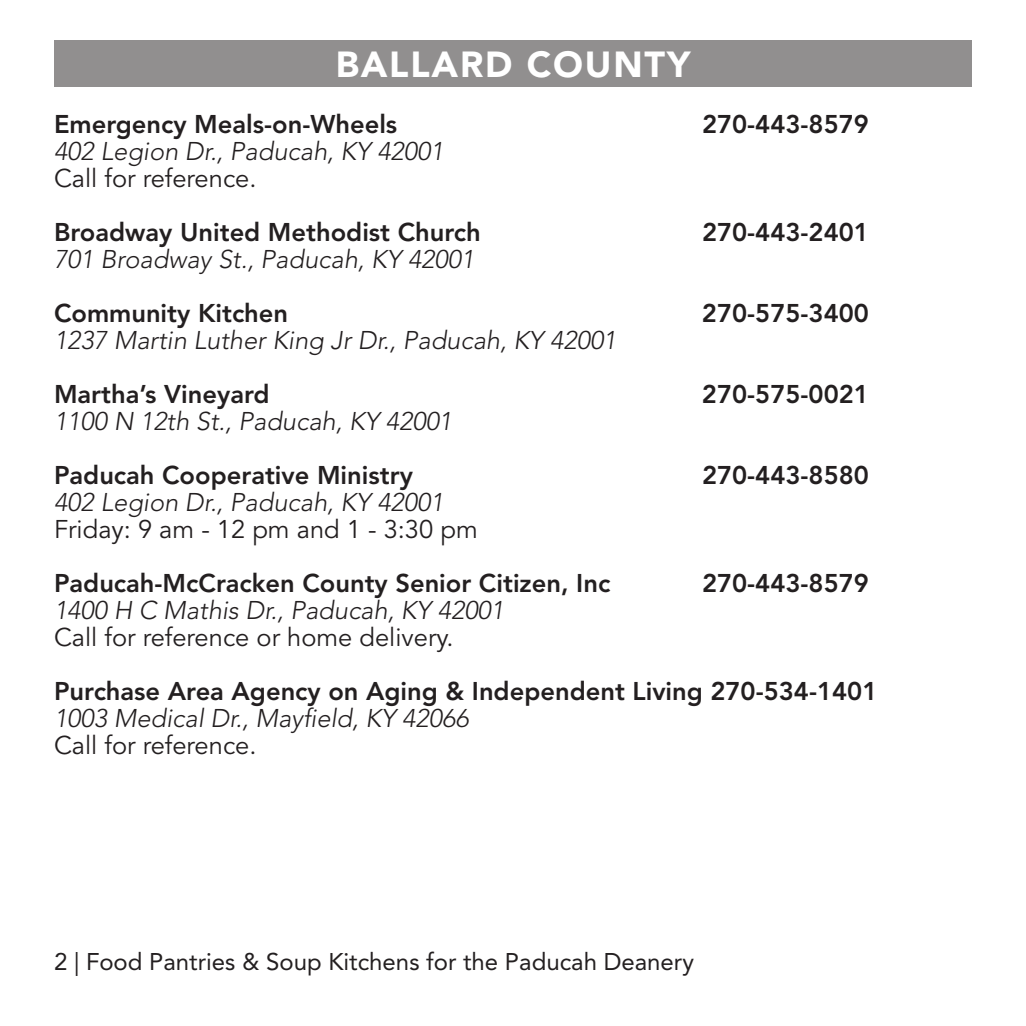
<style>
.page{position:relative;width:1026px;height:1026px;background:#fff}
.page>*{position:absolute;margin:0;border:0;box-sizing:border-box;transform-origin:0 0}
.t1{font:900 36px "Avenir LT Std";letter-spacing:.05em;color:#fff}
.t2{font:800 25.5px "Avenir LT Std";color:#231f20}
.t3{font:italic 300 25.5px "Avenir LT Std";color:#231f20}
.t4{font:25.5px "Avenir LT Std";color:#231f20}
.t5{font:24px "Avenir LT Std";color:#231f20}
</style>
<div class="page">
<div style="left:54px;top:40px;width:918px;height:47px;background:#918f8f"></div>
<h1 class="t1" style="left:336px;top:43px;width:356px">BALLARD COUNTY</h1>
<p class="t2" style="left:54px;top:114px;width:345px">Emergency Meals-on-Wheels</p>
<p class="t2" style="left:702px;top:114px;width:169px">270-443-8579</p>
<p class="t3" style="left:54px;top:141px;width:391px">402 Legion Dr., Paducah, KY 42001</p>
<p class="t4" style="left:54px;top:168px;width:204px">Call for reference.</p>
<p class="t2" style="left:54px;top:222px;width:428px">Broadway United Methodist Church</p>
<p class="t2" style="left:702px;top:222px;width:169px">270-443-2401</p>
<p class="t3" style="left:54px;top:249px;width:422px">701 Broadway St., Paducah, KY 42001</p>
<p class="t2" style="left:54px;top:303px;width:236px">Community Kitchen</p>
<p class="t2" style="left:702px;top:303px;width:169px">270-575-3400</p>
<p class="t3" style="left:54px;top:330px;width:564px">1237 Martin Luther King Jr Dr., Paducah, KY 42001</p>
<p class="t2" style="left:54px;top:384px;width:217px">Martha’s Vineyard</p>
<p class="t2" style="left:702px;top:384px;width:169px">270-575-0021</p>
<p class="t3" style="left:54px;top:411px;width:400px">1100 N 12th St., Paducah, KY 42001</p>
<p class="t2" style="left:54px;top:465px;width:360px">Paducah Cooperative Ministry</p>
<p class="t2" style="left:702px;top:465px;width:169px">270-443-8580</p>
<p class="t3" style="left:54px;top:492px;width:391px">402 Legion Dr., Paducah, KY 42001</p>
<p class="t4" style="left:54px;top:519px;width:425px">Friday: 9 am - 12 pm and 1 - 3:30 pm</p>
<p class="t2" style="left:54px;top:573px;width:558px">Paducah-McCracken County Senior Citizen, Inc</p>
<p class="t2" style="left:702px;top:573px;width:169px">270-443-8579</p>
<p class="t3" style="left:54px;top:600px;width:452px">1400 H C Mathis Dr., Paducah, KY 42001</p>
<p class="t4" style="left:54px;top:627px;width:401px">Call for reference or home delivery.</p>
<p class="t2" style="left:54px;top:681px;width:825px">Purchase Area Agency on Aging &amp; Independent Living 270-534-1401</p>
<p class="t3" style="left:54px;top:708px;width:416px">1003 Medical Dr., Mayfield, KY 42066</p>
<p class="t4" style="left:54px;top:735px;width:204px">Call for reference.</p>
<p class="t5" style="left:54px;top:951px;width:642px">2 | Food Pantries &amp; Soup Kitchens for the Paducah Deanery</p>
</div>
